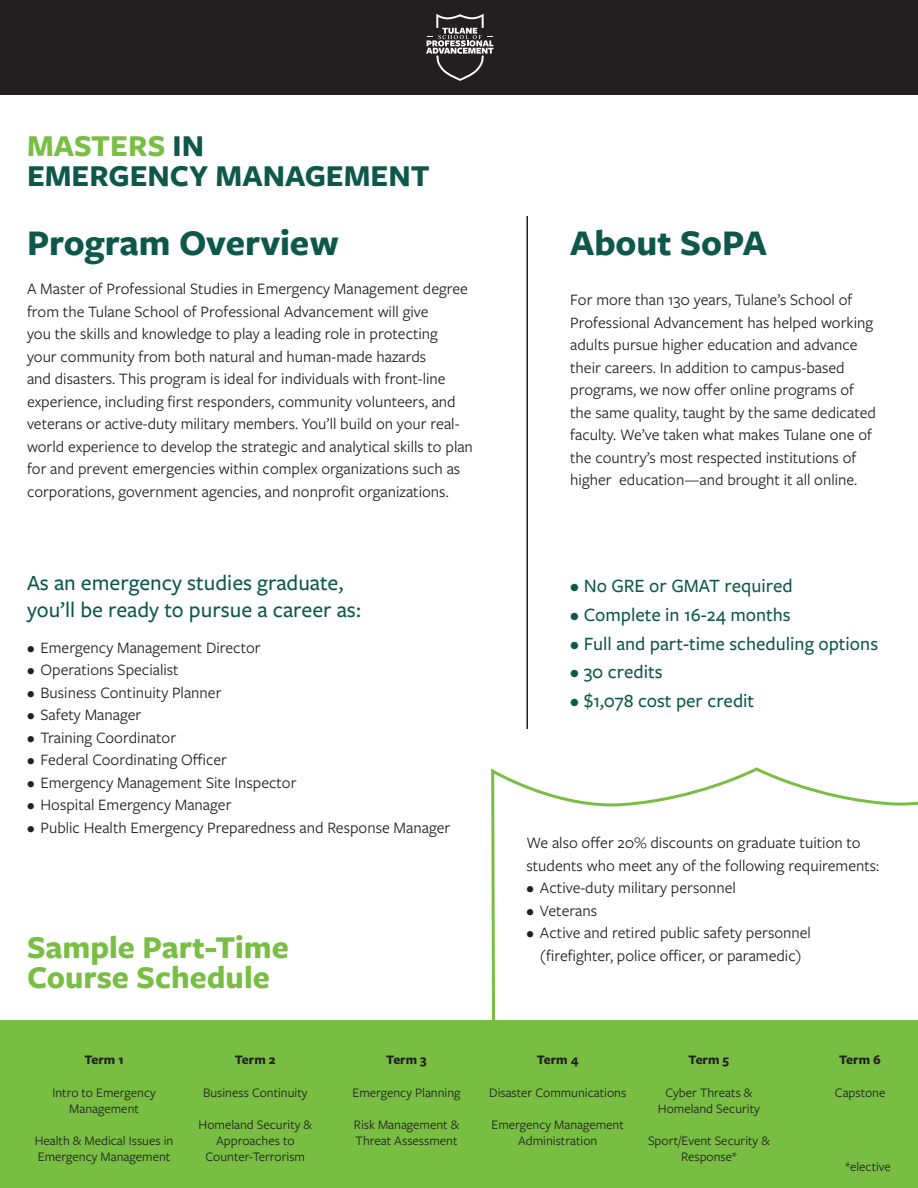
<style>
.page{position:relative;width:918px;height:1188px;background:#fff}
.page>*{position:absolute;margin:0;border:0;box-sizing:border-box;transform-origin:0 0}
.t1{font:700 37.5px "Freight Sans Pro";color:#0d584b}
.t2{font:700 33px/30px "Freight Sans Pro";color:#77be42}
.t3{font:700 31.5px/30px "Freight Sans Pro";color:#0d584b}
.t4{font:500 22.5px/27px "Freight Sans Pro";color:#0d584b}
.t5{font:500 19.5px "Freight Sans Pro";color:#0d584b}
.t6{font:16.5px/22.5px "Freight Sans Pro";color:#231f20}
.t7{font:13.5px/16.2px "Freight Sans Pro";color:#231f20;text-align:center}
.t8{font:700 13.5px "Freight Sans Pro";color:#231f20}
.s1{color:#77be42}
</style>
<div class="page">
<div style="left:0;top:1021px;width:918px;height:167px;background:#77be42"></div>
<svg style="left:491px;top:767px;width:427px;height:254px"></svg>
<hr style="left:526px;top:216px;width:2px;height:513px;background:#231f20">
<div style="left:0;top:0;width:918px;height:94px;background:#231f20"></div>
<svg style="left:426px;top:14px;width:68px;height:67px"></svg>
<h3 class="t3" style="left:27px;top:130px;width:404px"><span class="s1">MASTERS</span> IN<br>EMERGENCY MANAGEMENT</h3>
<h1 class="t1" style="left:27px;top:217px;width:313px">Program Overview</h1>
<h1 class="t1" style="left:570px;top:217px;width:198px">About SoPA</h1>
<p class="t6" style="left:27px;top:277px;width:447px">A Master of Professional Studies in Emergency Management degree from the Tulane School of Professional Advancement will give<br>you the skills and knowledge to play a leading role in protecting<br>your community from both natural and human-made hazards<br>and disasters. This program is ideal for individuals with front-line experience, including first responders, community volunteers, and veterans or active-duty military members. You’ll build on your real&shy;world experience to develop the strategic and analytical skills to plan for and prevent emergencies within complex organizations such as corporations, government agencies, and nonprofit organizations.</p>
<p class="t6" style="left:570px;top:288px;width:307px">For more than 130 years, Tulane’s School of Professional Advancement has helped working adults pursue higher education and advance their careers. In addition to campus-based programs, we now offer online programs of the same quality, taught by the same dedicated faculty. We’ve taken what makes Tulane one of the country’s most respected institutions of higher education—and brought it all online.</p>
<h3 class="t4" style="left:27px;top:568px;width:335px">As an emergency studies graduate, you’ll be ready to pursue a career as:</h3>
<p class="t6" style="left:27px;top:635px;width:235px">• Emergency Management Director</p>
<p class="t6" style="left:27px;top:658px;width:153px">• Operations Specialist</p>
<p class="t6" style="left:27px;top:681px;width:196px">• Business Continuity Planner</p>
<p class="t6" style="left:27px;top:703px;width:116px">• Safety Manager</p>
<p class="t6" style="left:27px;top:726px;width:151px">• Training Coordinator</p>
<p class="t6" style="left:27px;top:748px;width:202px">• Federal Coordinating Officer</p>
<p class="t6" style="left:27px;top:771px;width:271px">• Emergency Management Site Inspector</p>
<p class="t6" style="left:27px;top:793px;width:206px">• Hospital Emergency Manager</p>
<p class="t6" style="left:27px;top:816px;width:425px">• Public Health Emergency Preparedness and Response Manager</p>
<h2 class="t2" style="left:27px;top:931px;width:263px">Sample Part-Time<br>Course Schedule</h2>
<p class="t8" style="left:85px;top:1051px;width:41px">Term 1</p>
<p class="t7" style="left:52px;top:1084px;width:105px">Intro to Emergency<br>Management</p>
<p class="t7" style="left:35px;top:1132px;width:140px;text-align:left">Health &amp; Medical Issues in<br>Emergency Management</p>
<p class="t8" style="left:235px;top:1051px;width:42px">Term 2</p>
<p class="t7" style="left:203px;top:1084px;width:106px">Business Continuity</p>
<p class="t7" style="left:199px;top:1116px;width:115px">Homeland Security &amp;<br>Approaches to<br>Counter-Terrorism</p>
<p class="t8" style="left:386px;top:1051px;width:42px">Term 3</p>
<p class="t7" style="left:353px;top:1084px;width:109px">Emergency Planning</p>
<p class="t7" style="left:354px;top:1116px;width:107px;text-align:left">Risk Management &amp;<br>Threat Assessment</p>
<p class="t5" style="left:570px;top:573px;width:224px">• No GRE or GMAT required</p>
<p class="t5" style="left:570px;top:602px;width:222px">• Complete in 16-24 months</p>
<p class="t5" style="left:570px;top:630px;width:309px">• Full and part-time scheduling options</p>
<p class="t5" style="left:570px;top:659px;width:94px">• 30 credits</p>
<p class="t5" style="left:570px;top:687px;width:186px">• $1,078 cost per credit</p>
<p class="t6" style="left:526px;top:831px;width:354px">We also offer 20% discounts on graduate tuition to students who meet any of the following requirements:</p>
<p class="t6" style="left:526px;top:876px;width:211px">• Active-duty military personnel</p>
<p class="t6" style="left:526px;top:899px;width:72px">• Veterans</p>
<p class="t6" style="left:526px;top:921px;width:286px;text-align:center">• Active and retired public safety personnel (firefighter, police officer, or paramedic)</p>
<p class="t8" style="left:537px;top:1051px;width:43px">Term 4</p>
<p class="t7" style="left:489px;top:1084px;width:139px">Disaster Communications</p>
<p class="t7" style="left:492px;top:1116px;width:134px">Emergency Management<br>Administration</p>
<p class="t8" style="left:689px;top:1051px;width:42px">Term 5</p>
<p class="t7" style="left:658px;top:1084px;width:103px">Cyber Threats &amp;<br>Homeland Security</p>
<p class="t7" style="left:648px;top:1132px;width:123px">Sport/Event Security &amp;<br>Response*</p>
<p class="t8" style="left:839px;top:1051px;width:43px">Term 6</p>
<p class="t7" style="left:835px;top:1084px;width:52px">Capstone</p>
<p class="t7" style="left:846px;top:1158px;width:47px">*elective</p>
</div>
